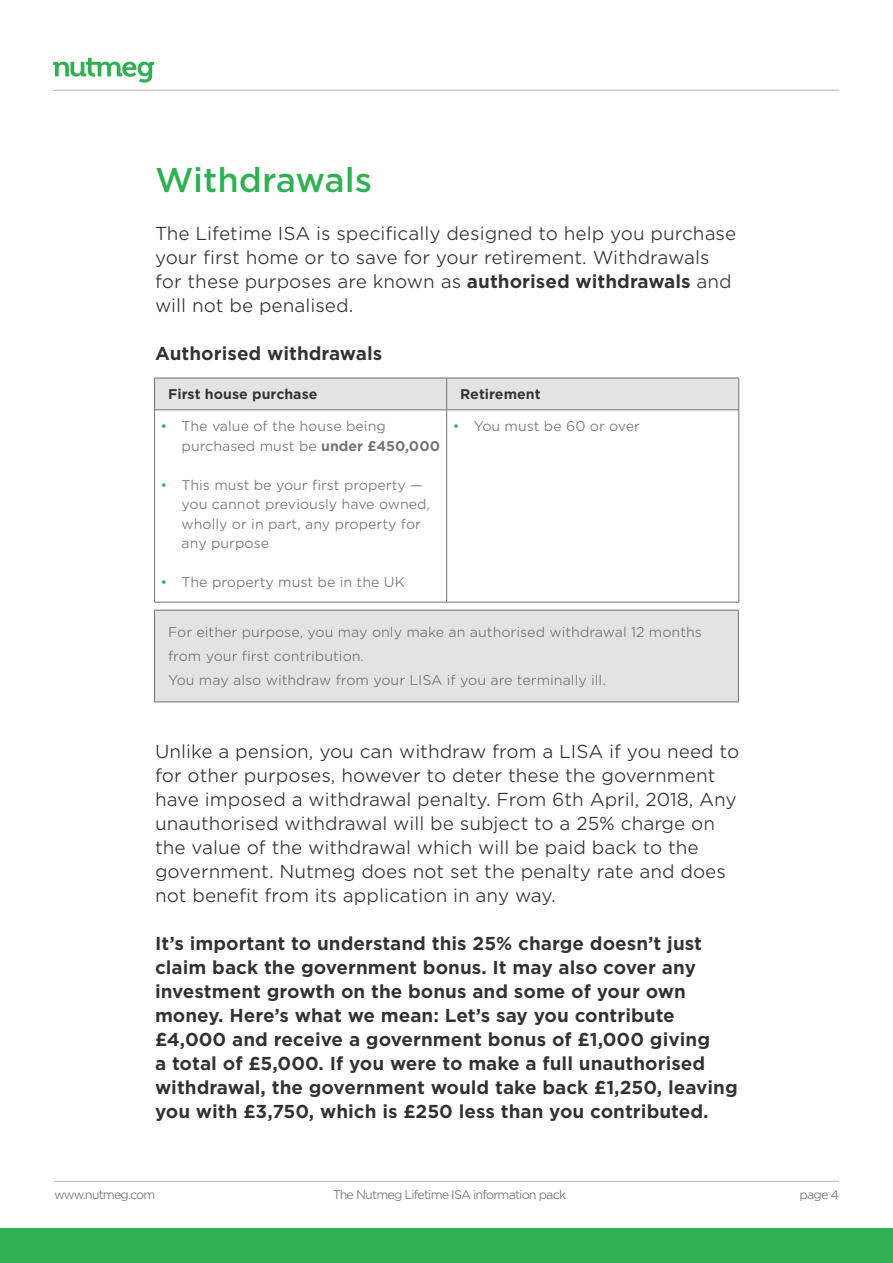
<style>
.page{position:relative;width:893px;height:1263px;background:#fff}
.page>*{position:absolute;margin:0;border:0;box-sizing:border-box;transform-origin:0 0}
.t1{font:500 33px "Gotham S Sm";color:#2fb153}
.t2{font:300 18px/24px "Gotham S Sm";color:#313234}
.t3{font:700 18px/24px "Gotham S Sm";color:#313234}
.t4{font:300 13.5px/19.5px "Gotham S Sm";color:#727272}
.t5{font:700 13.5px "Gotham S Sm";color:#313234}
.t6{font:300 12px "Gotham S Sm";letter-spacing:-.075em;color:#727272}
.s1{font-weight:700}
.s2{color:#2fb153}
</style>
<div class="page">
<hr style="left:54px;top:1181px;width:785px;height:1px;background:#000">
<hr style="left:53px;top:90px;width:786px;height:1px;background:#000">
<div style="left:0;top:1229px;width:893px;height:34px;background:#2fb153"></div>
<svg style="left:53px;top:58px;width:101px;height:25px"></svg>
<div style="left:155px;top:379px;width:583px;height:31px;background:#e3e3e3"></div>
<hr style="left:154px;top:378px;width:293px;height:1px;background:#727272">
<hr style="left:154px;top:378px;width:1px;height:32px;background:#727272">
<hr style="left:447px;top:378px;width:292px;height:1px;background:#727272">
<hr style="left:446px;top:378px;width:1px;height:32px;background:#727272">
<hr style="left:738px;top:378px;width:1px;height:32px;background:#727272">
<hr style="left:154px;top:410px;width:293px;height:1px;background:#727272">
<hr style="left:154px;top:410px;width:1px;height:192px;background:#727272">
<hr style="left:447px;top:410px;width:292px;height:1px;background:#727272">
<hr style="left:446px;top:410px;width:1px;height:192px;background:#727272">
<hr style="left:738px;top:410px;width:1px;height:192px;background:#727272">
<hr style="left:154px;top:602px;width:293px;height:1px;background:#727272">
<hr style="left:447px;top:602px;width:292px;height:1px;background:#727272">
<div style="left:155px;top:610px;width:583px;height:92px;background:#e3e3e3"></div>
<hr style="left:154px;top:610px;width:585px;height:1px;background:#727272">
<hr style="left:154px;top:610px;width:1px;height:92px;background:#727272">
<hr style="left:738px;top:610px;width:1px;height:92px;background:#727272">
<hr style="left:154px;top:702px;width:585px;height:1px;background:#727272">
<h1 class="t1" style="left:155px;top:158px;width:219px">Withdrawals</h1>
<p class="t2" style="left:155px;top:221px;width:583px">The Lifetime ISA is specifically designed to help you purchase your first home or to save for your retirement. Withdrawals for these purposes are known as <span class="s1">authorised withdrawals</span> and will not be penalised.</p>
<p class="t3" style="left:155px;top:342px;width:229px">Authorised withdrawals</p>
<p class="t5" style="left:168px;top:385px;width:151px">First house purchase</p>
<p class="t5" style="left:460px;top:385px;width:82px">Retirement</p>
<p class="t4" style="left:182px;top:416px;width:260px;text-indent:-21px"><span class="s2">•</span> The value of the house being purchased must be <span class="s1">under £450,000</span></p>
<p class="t4" style="left:182px;top:475px;width:250px;text-indent:-21px"><span class="s2">•</span> This must be your first property — you cannot previously have owned, wholly or in part, any property for any purpose</p>
<p class="t4" style="left:161px;top:572px;width:246px"><span class="s2">•</span> The property must be in the UK</p>
<p class="t4" style="left:453px;top:416px;width:189px"><span class="s2">•</span> You must be 60 or over</p>
<p class="t4" style="left:168px;top:620px;width:535px;line-height:24px">For either purpose, you may only make an authorised withdrawal 12 months from your first contribution.<br>You may also withdraw from your LISA if you are terminally ill.</p>
<p class="t2" style="left:155px;top:739px;width:586px">Unlike a pension, you can withdraw from a LISA if you need to for other purposes, however to deter these the government have imposed a withdrawal penalty. From 6th April, 2018, Any unauthorised withdrawal will be subject to a 25% charge on the value of the withdrawal which will be paid back to the government. Nutmeg does not set the penalty rate and does not benefit from its application in any way.</p>
<p class="t3" style="left:155px;top:931px;width:584px">It’s important to understand this 25% charge doesn’t just claim back the government bonus. It may also cover any investment growth on the bonus and some of your own money. Here’s what we mean: Let’s say you contribute £4,000 and receive a government bonus of £1,000 giving<br>a total of £5,000. If you were to make a full unauthorised withdrawal, the government would take back £1,250, leaving you with £3,750, which is £250 less than you contributed.</p>
<p class="t6" style="left:54px;top:1186px;width:103px">www.nutmeg.com</p>
<p class="t6" style="left:333px;top:1186px;width:235px">The Nutmeg Lifetime ISA information pack</p>
<p class="t6" style="left:800px;top:1186px;width:41px">page 4</p>
</div>
